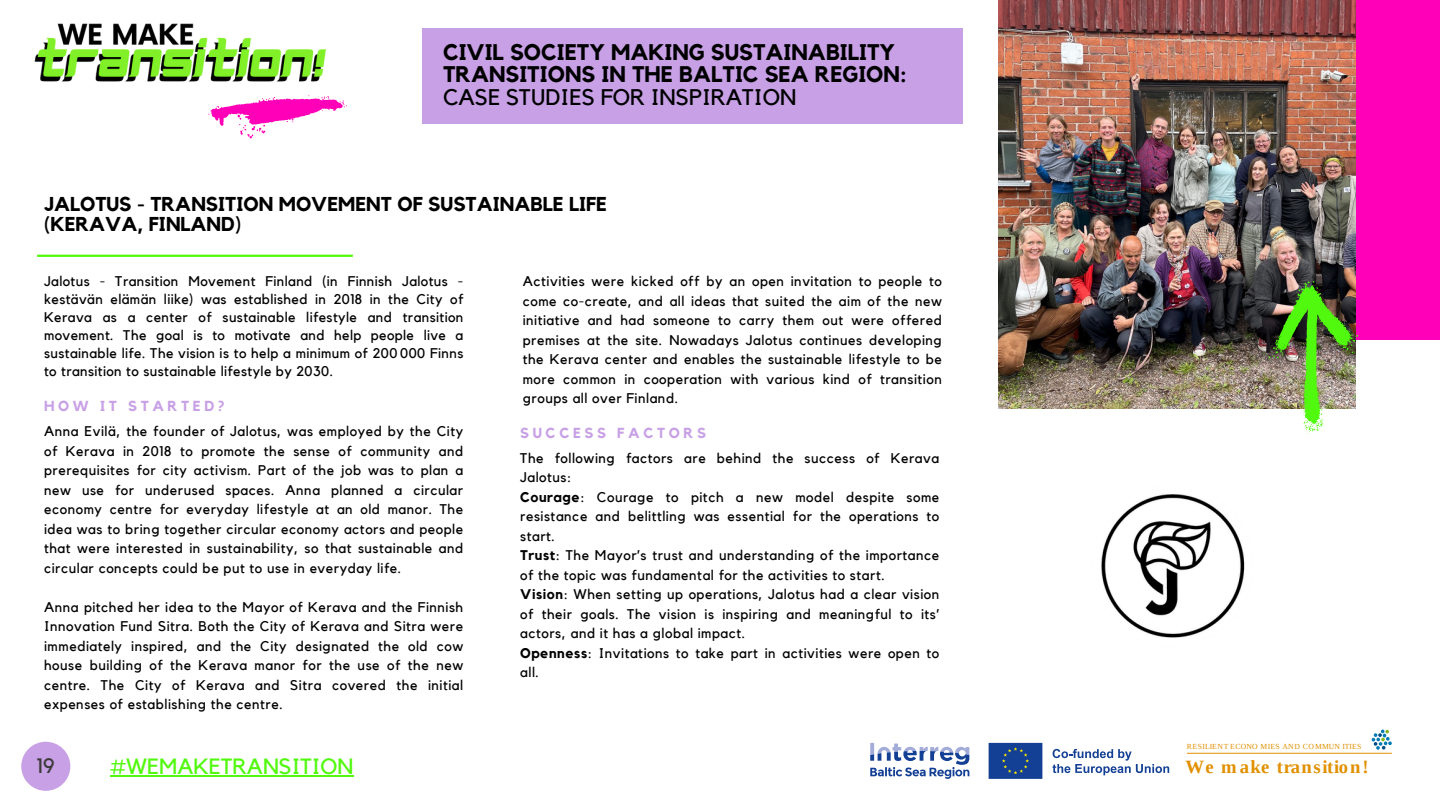
<style>
.page{position:relative;width:1440px;height:810px;background:#fff}
.page>*{position:absolute;margin:0;border:0;box-sizing:border-box;transform-origin:0 0}
.t1{font:700 22.5px/22.5px "Kollektif";color:#000}
.t2{font:22px "Kollektif";color:#51f90e}
.t3{font:20.7px "Kollektif";color:#3b3939}
.t4{font:700 20px/20.2px "Kollektif";color:#000}
.t5{font:700 18.7px "Liberation Serif";letter-spacing:.055em;color:#e19000}
.t6{font:700 14.5px "Kollektif";letter-spacing:.25em;color:#c8a0e6}
.t7{font:14px/19.5px "Kollektif";letter-spacing:.04em;color:#000;text-align:justify}
.t8{font:7.7px "Liberation Serif";letter-spacing:.045em;color:#e19000}
.s1{font-weight:400}
.s2{font-weight:700}
</style>
<div class="page">
<div style="left:1162px;top:1px;width:278px;height:339px;background:#ff00b8"></div>
<img style="left:999px;top:0;width:357px;height:409px">
<hr style="left:37px;top:255px;width:316px;height:2px;background:#51f90e">
<hr style="left:1187px;top:753px;width:205px;height:1px;background:#e19000">
<svg style="left:988px;top:742px;width:55px;height:37px;background:#244d95"></svg>
<svg style="left:1053px;top:749px;width:116px;height:26px"></svg>
<svg style="left:870px;top:743px;width:99px;height:36px"></svg>
<svg style="left:1372px;top:730px;width:20px;height:20px"></svg>
<svg style="left:208px;top:95px;width:139px;height:43px"></svg>
<img style="left:34px;top:23px;width:293px;height:59px">
<div style="left:422px;top:28px;width:540px;height:95px;background:#c8a0e6"></div>
<img style="left:1268px;top:281px;width:91px;height:153px">
<div style="left:21px;top:742px;width:49px;height:49px;background:#c8a0e6;border-radius:50%"></div>
<hr style="left:110px;top:775px;width:243px;height:2px;background:#51f90e">
<img style="left:1101px;top:494px;width:144px;height:144px">
<h1 class="t1" style="left:443px;top:42px;width:465px">CIVIL SOCIETY MAKING SUSTAINABILITY<br>TRANSITIONS IN THE BALTIC SEA REGION:<br><span class="s1">CASE STUDIES FOR INSPIRATION</span></h1>
<p class="t4" style="left:44px;top:195px;width:564px">JALOTUS - TRANSITION MOVEMENT OF SUSTAINABLE LIFE (KERAVA, FINLAND)</p>
<h2 class="t7" style="left:44px;top:273px;width:421px;line-height:18px">Jalotus - Transition Movement Finland (in Finnish Jalotus - kestävän elämän liike) was established in 2018 in the City of Kerava as a center of sustainable lifestyle and transition movement. The goal is to motivate and help people live a sustainable life. The vision is to help a minimum of 200 000 Finns to transition to sustainable lifestyle by 2030.</h2>
<p class="t6" style="left:44px;top:399px;width:182px">HOW IT STARTED?</p>
<h3 class="t7" style="left:44px;top:422px;width:421px">Anna Evilä, the founder of Jalotus, was employed by the City of Kerava in 2018 to promote the sense of community and prerequisites for city activism. Part of the job was to plan a new use for underused spaces. Anna planned a circular economy centre for everyday lifestyle at an old manor. The idea was to bring together circular economy actors and people that were interested in sustainability, so that sustainable and circular concepts could be put to use in everyday life.</h3>
<p class="t7" style="left:44px;top:597px;width:421px">Anna pitched her idea to the Mayor of Kerava and the Finnish Innovation Fund Sitra. Both the City of Kerava and Sitra were immediately inspired, and the City designated the old cow house building of the Kerava manor for the use of the new centre. The City of Kerava and Sitra covered the initial expenses of establishing the centre.</p>
<p class="t3" style="left:37px;top:756px;width:19px">19</p>
<h3 class="t2" style="left:110px;top:756px;width:245px">#WEMAKETRANSITION</h3>
<p class="t7" style="left:523px;top:272px;width:421px">Activities were kicked off by an open invitation to people to come co-create, and all ideas that suited the aim of the new initiative and had someone to carry them out were offered premises at the site. Nowadays Jalotus continues developing the Kerava center and enables the sustainable lifestyle to be more common in cooperation with various kind of transition groups all over Finland.</p>
<p class="t6" style="left:520px;top:426px;width:187px">SUCCESS FACTORS</p>
<p class="t7" style="left:520px;top:449px;width:421px">The following factors are behind the success of Kerava<br>Jalotus:</p>
<p class="t7" style="left:520px;top:488px;width:421px"><span class="s2">Courage</span>: Courage to pitch a new model despite some resistance and belittling was essential for the operations to start.</p>
<p class="t7" style="left:520px;top:546px;width:421px"><span class="s2">Trust</span>: The Mayor’s trust and understanding of the importance of the topic was fundamental for the activities to start.</p>
<p class="t7" style="left:520px;top:585px;width:421px"><span class="s2">Vision</span>: When setting up operations, Jalotus had a clear vision of their goals. The vision is inspiring and meaningful to its’ actors, and it has a global impact.</p>
<p class="t7" style="left:520px;top:644px;width:421px"><span class="s2">Openness</span>: Invitations to take part in activities were open to all.</p>
<p class="t8" style="left:1187px;top:742px;width:176px">RESILIENT ECONO MIES AND COMMUN ITIES</p>
<h3 class="t5" style="left:1185px;top:756px;width:185px">We m ake transition!</h3>
</div>
